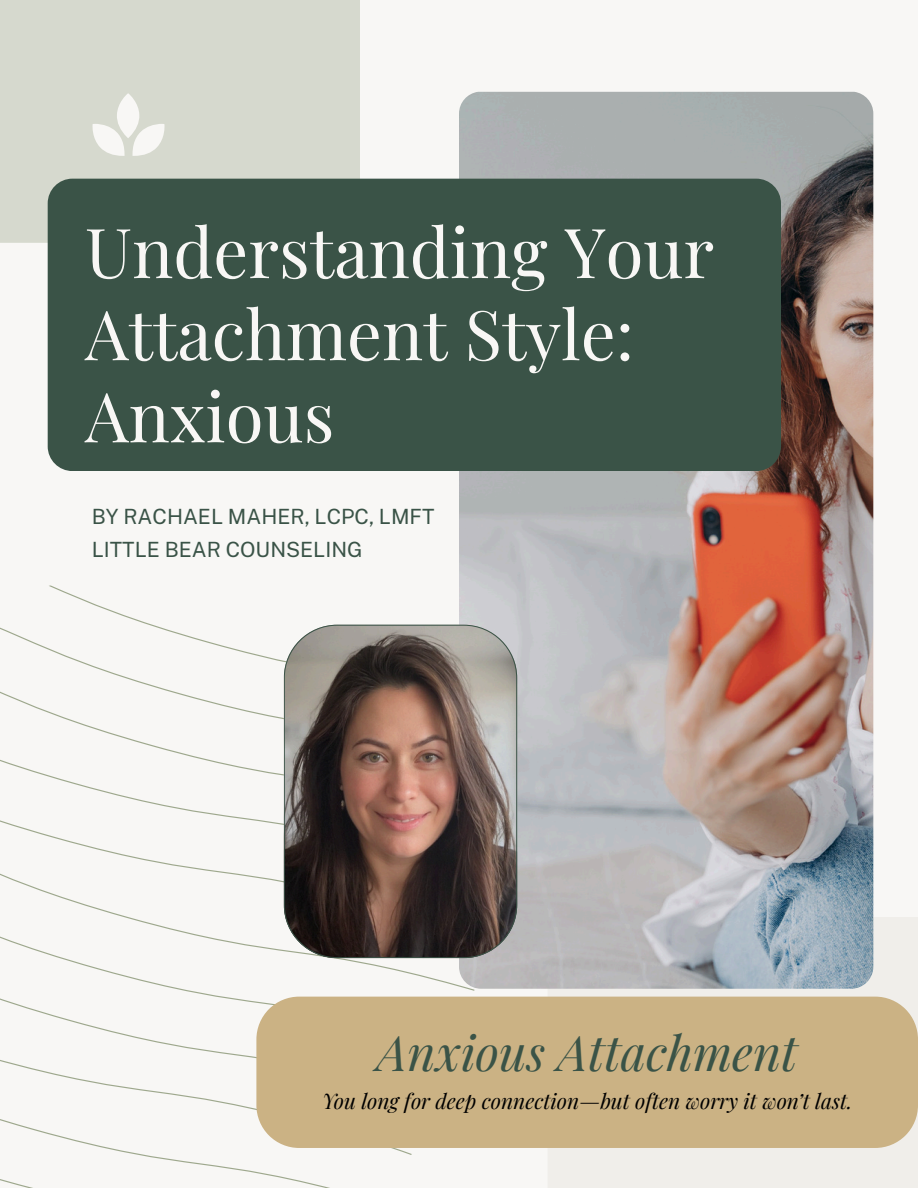
<style>
.page{position:relative;width:918px;height:1188px;background:#f8f7f5}
.page>*{position:absolute;margin:0;border:0;box-sizing:border-box;transform-origin:0 0}
.t1{font:69px/82.2px "Playfair Display";color:#f8f7f5}
.t2{font:italic 48.6px "Playfair Display";color:#3a5347}
.t3{font:italic 21px "Playfair Display";color:#000}
.t4{font:21px "Public Sans";color:#3a5347}
</style>
<div class="page">
<div style="left:548px;top:917px;width:370px;height:271px;background:#f0eeea"></div>
<img style="left:459px;top:92px;width:414px;height:897px">
<div style="left:0;top:0;width:360px;height:243px;background:#d6d9ce"></div>
<svg style="left:0;top:585px;width:477px;height:603px"></svg>
<div style="left:48px;top:179px;width:733px;height:292px;background:#3a5347;border-radius:25px"></div>
<svg style="left:284px;top:625px;width:233px;height:333px;background:#6d5b54"></svg>
<svg style="left:92px;top:93px;width:73px;height:63px"></svg>
<div style="left:256px;top:997px;width:662px;height:151px;background:#cbb284"></div>
<h1 class="t1" style="left:85px;top:208px;width:631px">Understanding Your<br>Attachment Style:<br>Anxious</h1>
<h3 class="t4" style="left:92px;top:504px;width:344px">BY RACHAEL MAHER, LCPC, LMFT</h3>
<p class="t4" style="left:92px;top:537px;width:272px">LITTLE BEAR COUNSELING</p>
<h3 class="t2" style="left:377px;top:1018px;width:422px">Anxious Attachment</h3>
<p class="t3" style="left:322px;top:1086px;width:532px">You long for deep connection—but often worry it won’t last.</p>
</div>
